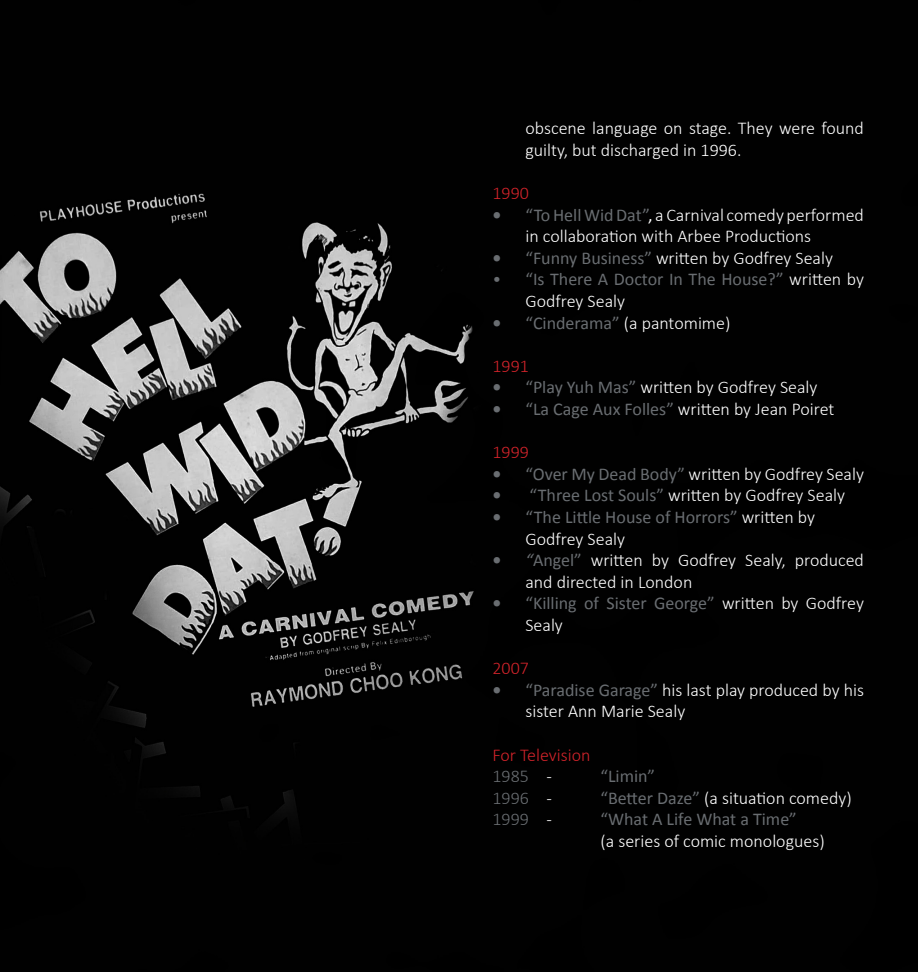
<style>
.page{position:relative;width:918px;height:972px;background:#fff}
.page>*{position:absolute;margin:0;border:0;box-sizing:border-box;transform-origin:0 0}
.t1{font:300 18px/21.6px "Calibri";color:#fff}
.t2{font:18px/21.6px "Calibri";color:#696d71}
.t3{font:300 18px "Calibri";color:#d1232a}
.t4{font:300 18px "Calibri";color:#696d71}
.s1{font-weight:700;color:#696d71}
.s2{font-weight:400;color:#696d71}
.s3{font-weight:400}
.s4{font-weight:300}
.s5{font-weight:300;color:#fff}
.s6{font-weight:700}
.s7{font-weight:400;font-style:italic;color:#696d71}
.s8{color:#fff}
</style>
<div class="page">
<img style="left:0;top:0;width:918px;height:972px">
<p class="t1" style="left:525px;top:117px;width:340px">obscene language on stage. They were found guilty, but discharged in 1996.</p>
<p class="t3" style="left:492px;top:182px;width:38px">1990</p>
<p class="t1" style="left:525px;top:203px;width:340px;text-indent:-33px"><span class="s1">•</span> <span class="s2">“To Hell Wid Dat”</span><span class="s3">,</span> a Carnival comedy performed in collaboration with Arbee Productions</p>
<p class="t1" style="left:492px;top:246px;width:342px"><span class="s1">•</span> <span class="s2">“Funny Business”</span> written by Godfrey Sealy</p>
<p class="t2" style="left:525px;top:269px;width:340px;text-indent:-33px"><span class="s4">•</span> “Is There A Doctor In The House?” <span class="s5">written by<br>Godfrey Sealy</span></p>
<p class="t1" style="left:492px;top:311px;width:240px"><span class="s1">•</span> <span class="s2">“Cinderama”</span> (a pantomime)</p>
<p class="t3" style="left:492px;top:355px;width:38px">1991</p>
<p class="t1" style="left:492px;top:376px;width:327px"><span class="s1">•</span> <span class="s2">“Play Yuh Mas”</span> written by Godfrey Sealy</p>
<p class="t1" style="left:492px;top:397px;width:344px"><span class="s1">•</span> <span class="s2">“La Cage Aux Folles”</span> written by Jean Poiret</p>
<p class="t3" style="left:492px;top:441px;width:38px">1999</p>
<p class="t1" style="left:492px;top:462px;width:373px"><span class="s1">•</span> <span class="s2">“Over My Dead Body”</span> written by Godfrey Sealy</p>
<p class="t1" style="left:492px;top:484px;width:354px"><span class="s1">•</span> <span class="s2">“Three Lost Souls”</span> written by Godfrey Sealy</p>
<p class="t2" style="left:492px;top:506px;width:324px"><span class="s6">•</span> “The Little House of Horrors” <span class="s5">written by</span></p>
<p class="t1" style="left:525px;top:527px;width:101px">Godfrey Sealy</p>
<p class="t1" style="left:525px;top:549px;width:340px;text-indent:-33px"><span class="s1">•</span> <span class="s7">“</span><span class="s2">Angel”</span> written by Godfrey Sealy, produced and directed in London</p>
<p class="t2" style="left:525px;top:593px;width:340px;text-indent:-33px"><span class="s6">•</span> “Killing of Sister George” <span class="s5">written by Godfrey<br>Sealy</span></p>
<p class="t3" style="left:492px;top:657px;width:38px">2007</p>
<p class="t1" style="left:525px;top:678px;width:340px;text-indent:-33px"><span class="s1">•</span> <span class="s2">“Paradise Garage”</span> his last play produced by his sister Ann Marie Sealy</p>
<p class="t3" style="left:492px;top:744px;width:100px">For Television</p>
<p class="t4" style="left:492px;top:765px;width:61px">1985 <span class="s8">-</span></p>
<p class="t2" style="left:600px;top:766px;width:56px">“Limin”</p>
<p class="t4" style="left:492px;top:787px;width:61px">1996 <span class="s8">-</span></p>
<p class="t1" style="left:600px;top:786px;width:253px"><span class="s2">“Better Daze”</span> (a situation comedy)</p>
<p class="t4" style="left:492px;top:808px;width:61px">1999 <span class="s8">-</span></p>
<p class="t2" style="left:600px;top:809px;width:198px">“What A Life What a Time”</p>
<p class="t1" style="left:600px;top:829px;width:226px">(a series of comic monologues)</p>
</div>
